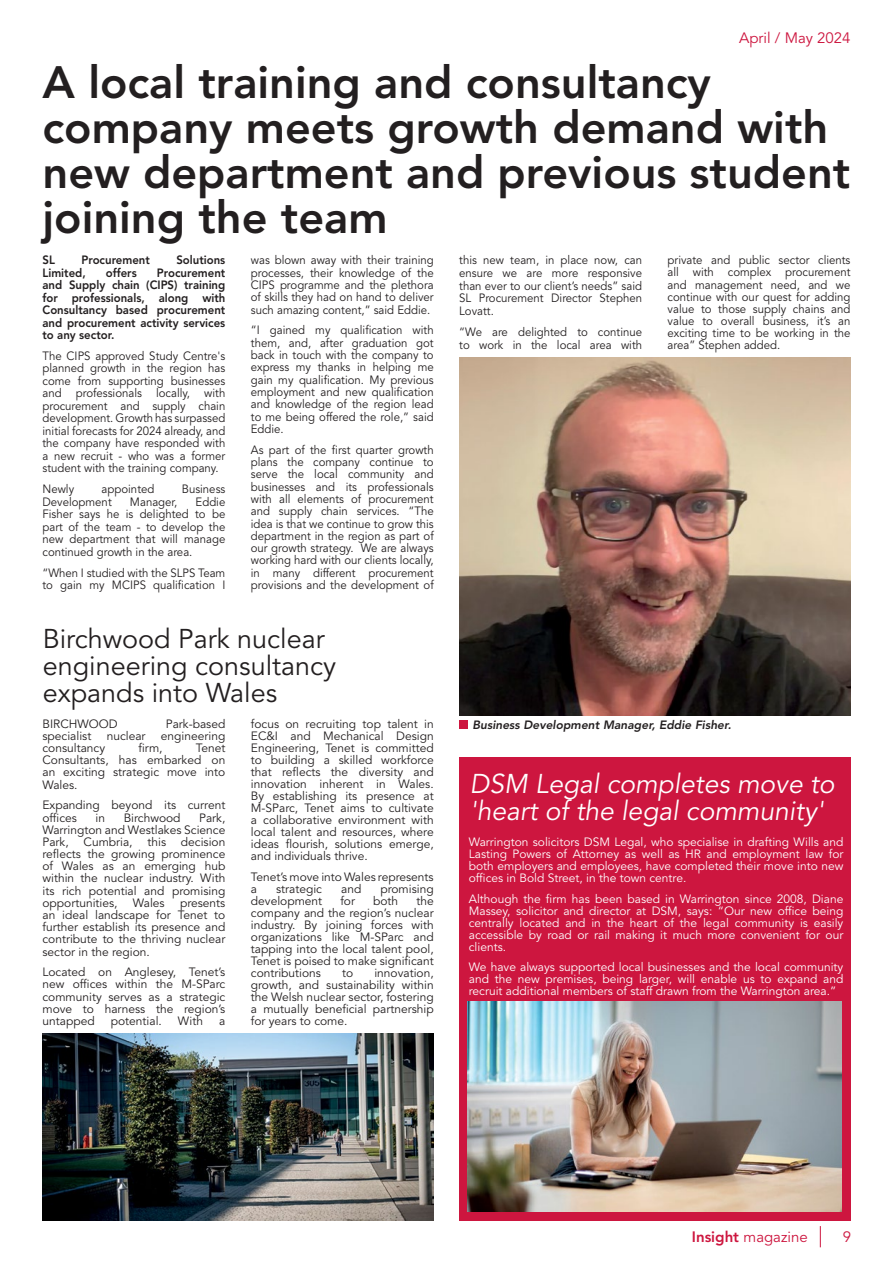
<style>
.page{position:relative;width:893px;height:1263px;background:#fff}
.page>*{position:absolute;margin:0;border:0;box-sizing:border-box;transform-origin:0 0}
.t1{font:800 45px/45px "Avenir LT Std";color:#231f20}
.t2{font:27px/27px "Avenir LT Std";color:#231f20}
.t3{font:italic 27px/27px "Avenir LT Std";color:#fff}
.t4{font:15px "Avenir LT Std";color:#cd163f}
.t5{font:12px/12.3px "Avenir LT Std";color:#231f20;text-align:justify;scale:.95 1}
.t6{font:12px/12px "Avenir LT Std";color:#231f20;text-align:justify}
.t7{font:12px/12px "Avenir LT Std";color:#fff;text-align:justify}
.t8{font:800 12px/12.5px "Avenir LT Std";color:#231f20;text-align:justify;scale:.95 1}
.t9{font:italic 800 12px "Avenir LT Std";color:#231f20}
.s1{font-weight:800}
</style>
<div class="page">
<svg style="left:820px;top:1226px;width:1px;height:21px"></svg>
<div style="left:459px;top:757px;width:391px;height:463px;background:#cd163f"></div>
<div style="left:459px;top:720px;width:9px;height:9px;background:#cd163f"></div>
<img style="left:459px;top:357px;width:391px;height:359px">
<img style="left:468px;top:1002px;width:373px;height:210px">
<img style="left:43px;top:1033px;width:391px;height:187px">
<p class="t4" style="left:739px;top:29px;width:113px">April / May 2024</p>
<h1 class="t1" style="left:43px;top:60px;width:809px">A local training and consultancy company meets growth demand with new department and previous student joining the team</h1>
<p class="t8" style="left:43px;top:254px;width:15px">SL</p>
<p class="t8" style="left:81px;top:254px;width:73px">Procurement</p>
<p class="t8" style="left:176px;top:254px;width:53px">Solutions</p>
<p class="t8" style="left:43px;top:266px;width:47px">Limited,</p>
<p class="t8" style="left:106px;top:266px;width:34px">offers</p>
<p class="t5" style="left:251px;top:254px;width:194px">was blown away with their training processes, their knowledge of the CIPS programme and the plethora of skills they had on hand to deliver such amazing content,” said Eddie.</p>
<p class="t5" style="left:251px;top:324px;width:194px">“I gained my qualification with them, and, after graduation got back in touch with the company to express my thanks in helping me gain my qualification. My previous employment and new qualification and knowledge of the region lead to me being offered the role,” said Eddie.</p>
<p class="t5" style="left:251px;top:444px;width:194px">As part of the first quarter growth plans the company continue to serve the local community and businesses and its professionals with all elements of procurement and supply chain services. “The idea is that we continue to grow this department in the region as part of our growth strategy. We are always working hard with our clients locally, in many different procurement provisions and the development of</p>
<p class="t5" style="left:459px;top:254px;width:194px">this new team, in place now, can ensure we are more responsive than ever to our client’s needs” said SL Procurement Director Stephen Lovatt.</p>
<p class="t5" style="left:459px;top:326px;width:194px">“We are delighted to continue to work in the local area with</p>
<p class="t5" style="left:668px;top:255px;width:194px">private and public sector clients all with complex procurement and management need, and we continue with our quest for adding value to those supply chains and value to overall business, it’s an exciting time to be working in the area” Stephen added.</p>
<p class="t8" style="left:43px;top:266px;width:194px;text-indent:114px">Procurement and Supply chain (CIPS) training for professionals, along with Consultancy based procurement and procurement activity services to any sector.</p>
<p class="t5" style="left:43px;top:350px;width:194px">The CIPS approved Study Centre's planned growth in the region has come from supporting businesses and professionals locally, with procurement and supply chain development. Growth has surpassed initial forecasts for 2024 already, and the company have responded with a new recruit - who was a former student with the training company.</p>
<p class="t5" style="left:43px;top:483px;width:35px">Newly</p>
<p class="t5" style="left:102px;top:483px;width:57px">appointed</p>
<p class="t5" style="left:182px;top:483px;width:47px">Business</p>
<p class="t5" style="left:43px;top:496px;width:74px">Development</p>
<p class="t5" style="left:130px;top:496px;width:52px">Manager,</p>
<p class="t5" style="left:43px;top:496px;width:194px;text-indent:153px">Eddie Fisher says he is delighted to be part of the team - to develop the new department that will manage continued growth in the area.</p>
<p class="t5" style="left:43px;top:566px;width:194px">“When I studied with the SLPS Team to gain my MCIPS qualification I</p>
<h2 class="t2" style="left:43px;top:626px;width:295px">Birchwood Park nuclear engineering consultancy expands into Wales</h2>
<p class="t6" style="left:43px;top:718px;width:77px">BIRCHWOOD</p>
<p class="t6" style="left:166px;top:718px;width:61px">Park-based</p>
<p class="t6" style="left:43px;top:730px;width:50px">specialist</p>
<p class="t6" style="left:107px;top:730px;width:40px">nuclear</p>
<p class="t6" style="left:161px;top:730px;width:66px">engineering</p>
<p class="t6" style="left:43px;top:742px;width:64px">consultancy</p>
<p class="t6" style="left:138px;top:742px;width:26px">firm,</p>
<p class="t6" style="left:43px;top:742px;width:184px;text-indent:153px">Tenet Consultants, has embarked on an exciting strategic move into Wales.</p>
<p class="t6" style="left:43px;top:799px;width:184px">Expanding beyond its current offices</p>
<p class="t6" style="left:43px;top:812px;width:184px;text-indent:157px">Park, Warrington and Westlakes Science Park, Cumbria, this decision reflects the growing prominence of Wales as an emerging hub within the nuclear industry. With its rich potential and promising opportunities,</p>
<p class="t6" style="left:96px;top:812px;width:11px">in</p>
<p class="t6" style="left:124px;top:812px;width:58px">Birchwood</p>
<p class="t6" style="left:133px;top:897px;width:33px">Wales</p>
<p class="t6" style="left:43px;top:897px;width:184px;text-indent:138px">presents an ideal landscape for Tenet to further establish its presence and contribute to the thriving nuclear sector in the region.</p>
<p class="t6" style="left:43px;top:966px;width:184px">Located on Anglesey, Tenet’s new offices within the M-SParc community serves as a strategic move to harness the region’s untapped</p>
<p class="t6" style="left:111px;top:1015px;width:53px">potential.</p>
<p class="t6" style="left:178px;top:1015px;width:27px">With</p>
<p class="t6" style="left:219px;top:1015px;width:8px">a</p>
<p class="t6" style="left:251px;top:718px;width:184px">focus on recruiting top talent in EC&amp;I and Mechanical Design Engineering, Tenet is committed to building a skilled workforce that reflects the diversity and innovation inherent in Wales.<br>By establishing its presence at M-SParc, Tenet aims to cultivate a collaborative environment with local talent and resources, where ideas flourish, solutions emerge, and individuals thrive.</p>
<p class="t6" style="left:251px;top:871px;width:184px">Tenet’s move into Wales represents a</p>
<p class="t6" style="left:276px;top:883px;width:47px">strategic</p>
<p class="t6" style="left:341px;top:883px;width:22px">and</p>
<p class="t6" style="left:380px;top:883px;width:55px">promising</p>
<p class="t6" style="left:251px;top:895px;width:73px">development</p>
<p class="t6" style="left:340px;top:895px;width:16px">for</p>
<p class="t6" style="left:373px;top:895px;width:27px">both</p>
<p class="t6" style="left:251px;top:895px;width:184px;text-indent:166px">the company and the region’s nuclear industry. By joining forces with organizations like M-SParc and tapping into the local talent pool, Tenet is poised to make significant contributions</p>
<p class="t6" style="left:251px;top:967px;width:184px;text-indent:124px">innovation, growth, and sustainability within the Welsh nuclear sector, fostering a mutually beneficial partnership for years to come.</p>
<p class="t6" style="left:342px;top:967px;width:13px">to</p>
<p class="t9" style="left:472px;top:718px;width:260px">Business Development Manager, Eddie Fisher.</p>
<h2 class="t3" style="left:470px;top:771px;width:366px">DSM Legal completes move to 'heart of the legal community'</h2>
<p class="t7" style="left:469px;top:836px;width:376px">Warrington solicitors DSM Legal, who specialise in drafting Wills and Lasting Powers of Attorney as well as HR and employment law for both employers and employees, have completed their move into new offices in Bold Street, in the town centre.</p>
<p class="t7" style="left:469px;top:893px;width:376px">Although the firm has been based in Warrington since 2008, Diane Massey, solicitor and director at DSM, says: “Our new office being centrally located and in the heart of the legal community is easily accessible by road or rail making it much more convenient for our clients.</p>
<p class="t7" style="left:469px;top:961px;width:376px">We have always supported local businesses and the local community and the new premises, being larger, will enable us to expand and recruit additional members of staff drawn from the Warrington area.”</p>
<p class="t4" style="left:692px;top:1228px;width:117px"><span class="s1">Insight</span> magazine</p>
<p class="t4" style="left:843px;top:1228px;width:10px">9</p>
</div>
